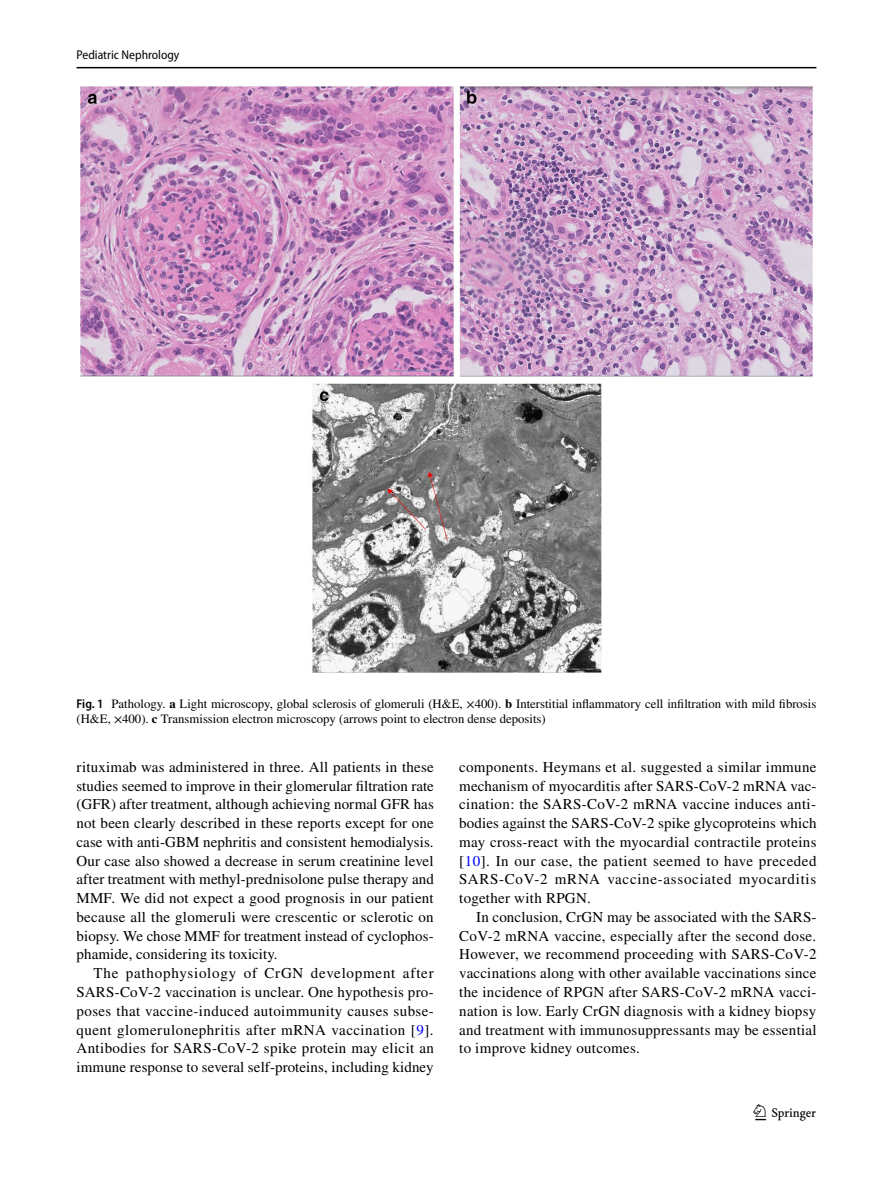
<style>
.page{position:relative;width:893px;height:1187px;background:#fff}
.page>*{position:absolute;margin:0;border:0;box-sizing:border-box;transform-origin:0 0}
.t1{font:22.5px "Springnew Regular 3";color:#000}
.t2{font:15px/18.8px "STIX";letter-spacing:.005em;color:#000;text-align:justify}
.t3{font:12.75px/15px "STIX";color:#000}
.t4{font:semi-condensed 12.75px "Myriad Pro";color:#000}
.s1{font-family:"Myriad Pro";font-weight:600;font-stretch:semi-condensed}
.s2{font-weight:700}
.s3{color:#00f}
</style>
<div class="page">
<hr style="left:77px;top:67px;width:739px;height:1px;background:#000">
<img style="left:81px;top:87px;width:731px;height:585px">
<p class="t4" style="left:77px;top:48px;width:104px">Pediatric Nephrology</p>
<p class="t3" style="left:77px;top:697px;width:741px"><span class="s1">Fig. 1</span> Pathology. <span class="s2">a</span> Light microscopy, global sclerosis of glomeruli (H&amp;E, ×400). <span class="s2">b</span> Interstitial inflammatory cell infiltration with mild fibrosis (H&amp;E, ×400). <span class="s2">c</span> Transmission electron microscopy (arrows point to electron dense deposits)</p>
<p class="t2" style="left:77px;top:758px;width:359px">rituximab was administered in three. All patients in these studies seemed to improve in their glomerular filtration rate (GFR) after treatment, although achieving normal GFR has not been clearly described in these reports except for one case with anti-GBM nephritis and consistent hemodialysis.<br>Our case also showed a decrease in serum creatinine level after treatment with methyl-prednisolone pulse therapy and MMF. We did not expect a good prognosis in our patient because all the glomeruli were crescentic or sclerotic on biopsy. We chose MMF for treatment instead of cyclophos&shy;phamide, considering its toxicity.</p>
<p class="t2" style="left:77px;top:964px;width:359px;text-indent:17px">The pathophysiology of CrGN development after SARS-CoV-2 vaccination is unclear. One hypothesis pro&shy;poses that vaccine-induced autoimmunity causes subse&shy;quent glomerulonephritis after mRNA vaccination [<span class="s3">9</span>].<br>Antibodies for SARS-CoV-2 spike protein may elicit an immune response to several self-proteins, including kidney</p>
<p class="t2" style="left:459px;top:758px;width:359px">components. Heymans et al. suggested a similar immune mechanism of myocarditis after SARS-CoV-2 mRNA vac&shy;cination: the SARS-CoV-2 mRNA vaccine induces anti&shy;bodies against the SARS-CoV-2 spike glycoproteins which may cross-react with the myocardial contractile proteins [<span class="s3">10</span>]. In our case, the patient seemed to have preceded SARS-CoV-2 mRNA vaccine-associated myocarditis together with RPGN.</p>
<p class="t2" style="left:459px;top:908px;width:359px;text-indent:17px">In conclusion, CrGN may be associated with the SARS-CoV-2 mRNA vaccine, especially after the second dose.<br>However, we recommend proceeding with SARS-CoV-2 vaccinations along with other available vaccinations since the incidence of RPGN after SARS-CoV-2 mRNA vacci&shy;nation is low. Early CrGN diagnosis with a kidney biopsy and treatment with immunosuppressants may be essential to improve kidney outcomes.</p>
<h1 class="t1" style="left:755px;top:1104px;width:62px">1 3</h1>
</div>
